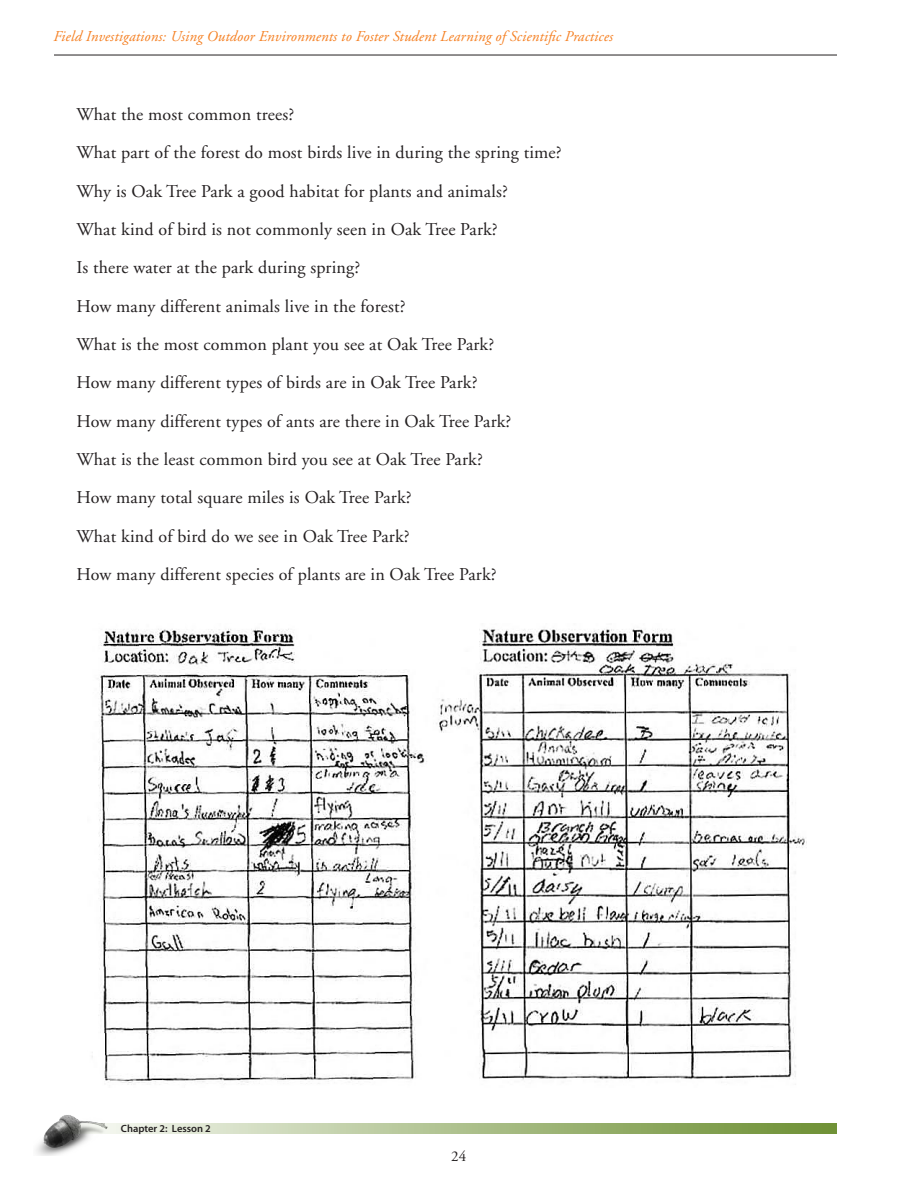
<style>
.page{position:relative;width:918px;height:1188px;background:#fff}
.page>*{position:absolute;margin:0;border:0;box-sizing:border-box;transform-origin:0 0}
.Bulleted_Numbers{font:18px "Adobe Garamond";letter-spacing:.01em;color:#231f20}
.t1{font:italic 15px "Adobe Garamond";letter-spacing:.01em;color:#f57f21}
.t2{font:15px "Adobe Garamond";color:#231f20}
.Subhead_B{font:600 10.5px "Myriad Pro";color:#231f20}
</style>
<div class="page">
<img style="left:36px;top:1115px;width:81px;height:40px">
<svg style="left:54px;top:1124px;width:783px;height:10px;background:#acbe8d"></svg>
<hr style="left:54px;top:55px;width:783px;height:1px;background:#231f20">
<img style="left:92px;top:629px;width:715px;height:456px">
<p class="t1" style="left:53px;top:28px;width:561px">Field Investigations: Using Outdoor Environments to Foster Student Learning of Scientific Practices</p>
<p class="Bulleted_Numbers" style="left:76px;top:105px;width:219px">What the most common trees?</p>
<p class="Bulleted_Numbers" style="left:76px;top:143px;width:487px">What part of the forest do most birds live in during the spring time?</p>
<p class="Bulleted_Numbers" style="left:76px;top:181px;width:433px">Why is Oak Tree Park a good habitat for plants and animals?</p>
<p class="Bulleted_Numbers" style="left:76px;top:220px;width:423px">What kind of bird is not commonly seen in Oak Tree Park?</p>
<p class="Bulleted_Numbers" style="left:76px;top:258px;width:285px">Is there water at the park during spring?</p>
<p class="Bulleted_Numbers" style="left:76px;top:296px;width:331px">How many different animals live in the forest?</p>
<p class="Bulleted_Numbers" style="left:76px;top:335px;width:419px">What is the most common plant you see at Oak Tree Park?</p>
<p class="Bulleted_Numbers" style="left:76px;top:373px;width:403px">How many different types of birds are in Oak Tree Park?</p>
<p class="Bulleted_Numbers" style="left:76px;top:411px;width:437px">How many different types of ants are there in Oak Tree Park?</p>
<p class="Bulleted_Numbers" style="left:76px;top:450px;width:408px">What is the least common bird you see at Oak Tree Park?</p>
<p class="Bulleted_Numbers" style="left:76px;top:488px;width:337px">How many total square miles is Oak Tree Park?</p>
<p class="Bulleted_Numbers" style="left:76px;top:526px;width:335px">What kind of bird do we see in Oak Tree Park?</p>
<p class="Bulleted_Numbers" style="left:76px;top:565px;width:422px">How many different species of plants are in Oak Tree Park?</p>
<p class="Subhead_B" style="left:121px;top:1122px;width:91px">Chapter 2: Lesson 2</p>
<p class="t2" style="left:451px;top:1148px;width:17px">24</p>
</div>
